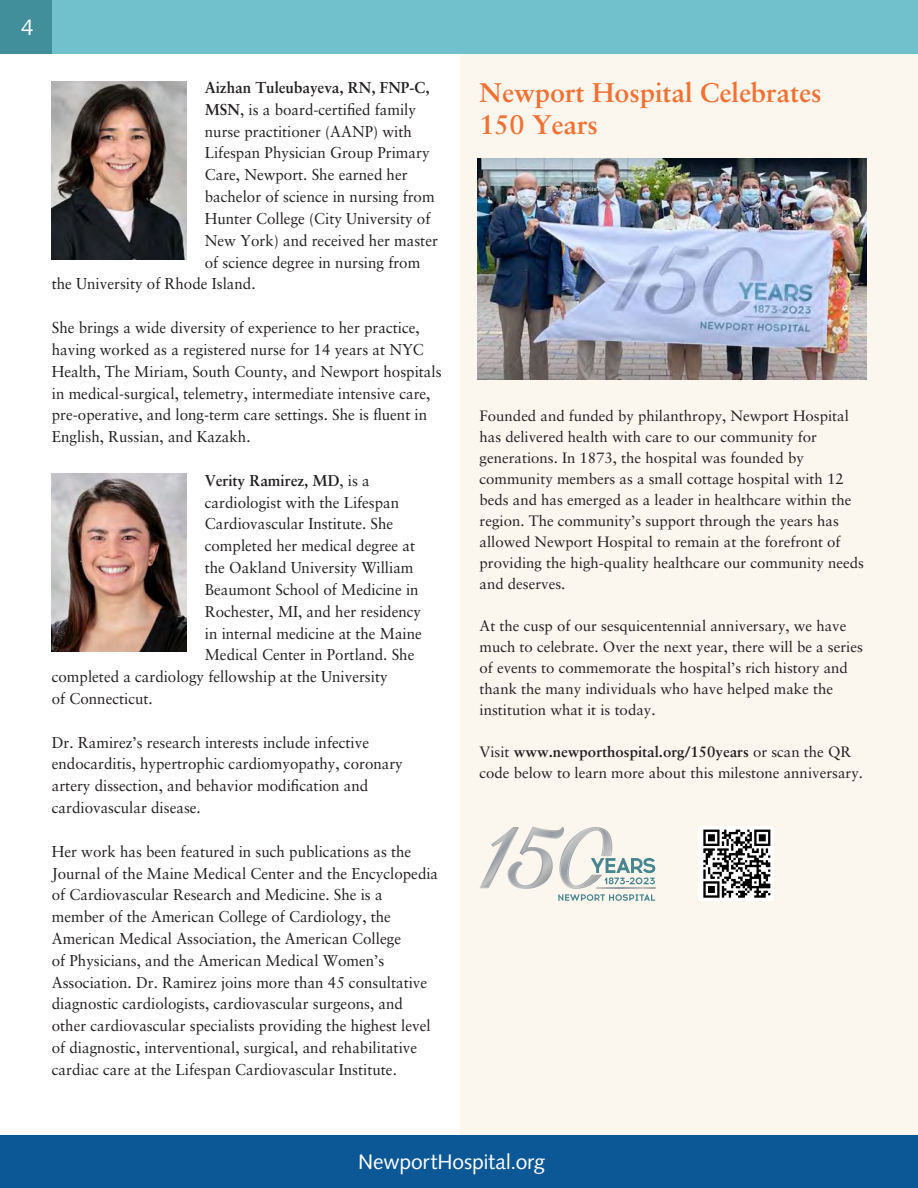
<style>
.page{position:relative;width:918px;height:1188px;background:#fff}
.page>*{position:absolute;margin:0;border:0;box-sizing:border-box;transform-origin:0 0}
.t1{font:700 27px/32.4px "Sabon";color:#f37133}
.t2{font:22.5px "Syntax";color:#fff}
.t3{font:21px "Syntax";letter-spacing:-.005em;color:#fff}
.t4{font:15.75px/21.8px "Sabon";color:#231f20;scale:.96 1}
.t5{font:15px/21px "Sabon";color:#231f20}
.s1{font-weight:700}
</style>
<div class="page">
<div style="left:461px;top:54px;width:457px;height:1103px;background:#fbf7ef"></div>
<div style="left:0;top:0;width:918px;height:54px;background:#70c1cb"></div>
<div style="left:0;top:0;width:52px;height:54px;background:#428f9c"></div>
<img style="left:52px;top:82px;width:135px;height:177px">
<img style="left:52px;top:473px;width:135px;height:179px">
<img style="left:478px;top:158px;width:388px;height:222px">
<svg style="left:480px;top:826px;width:175px;height:75px"></svg>
<img style="left:699px;top:826px;width:74px;height:75px">
<div style="left:0;top:1136px;width:918px;height:52px;background:#0c5896"></div>
<p class="t2" style="left:21px;top:14px;width:14px">4</p>
<p class="t4" style="left:205px;top:77px;width:244px"><span class="s1">Aizhan Tuleubayeva, RN, FNP-C,<br>MSN</span>, is a board-certifed family nurse practitioner (AANP) with<br>Lifespan Physician Group Primary<br>Care, Newport. She earned her bachelor of science in nursing from<br>Hunter College (City University of<br>New York) and received her master of science degree in nursing from</p>
<p class="t4" style="left:52px;top:273px;width:214px">the University of Rhode Island.</p>
<p class="t4" style="left:52px;top:317px;width:408px">She brings a wide diversity of experience to her practice, having worked as a registered nurse for 14 years at NYC Health, The Miriam, South County, and Newport hospitals in medical-surgical, telemetry, intermediate intensive care, pre-operative, and long-term care settings. She is fuent in English, Russian, and Kazakh.</p>
<p class="t4" style="left:205px;top:469px;width:228px"><span class="s1">Verity Ramirez, MD</span>, is a cardiologist with the Lifespan<br>Cardiovascular Institute. She completed her medical degree at the Oakland University William<br>Beaumont School of Medicine in<br>Rochester, MI, and her residency in internal medicine at the Maine<br>Medical Center in Portland. She</p>
<p class="t4" style="left:52px;top:666px;width:351px">completed a cardiology fellowship at the University of Connecticut.</p>
<p class="t4" style="left:52px;top:731px;width:367px">Dr. Ramirez’s research interests include infective endocarditis, hypertrophic cardiomyopathy, coronary artery dissection, and behavior modifcation and cardiovascular disease.</p>
<p class="t4" style="left:52px;top:840px;width:404px">Her work has been featured in such publications as the Journal of the Maine Medical Center and the Encyclopedia of Cardiovascular Research and Medicine. She is a member of the American College of Cardiology, the American Medical Association, the American College<br>of Physicians, and the American Medical Women’s Association. Dr. Ramirez joins more than 45 consultative diagnostic cardiologists, cardiovascular surgeons, and other cardiovascular specialists providing the highest level of diagnostic, interventional, surgical, and rehabilitative cardiac care at the Lifespan Cardiovascular Institute.</p>
<h2 class="t1" style="left:480px;top:76px;width:344px">Newport Hospital Celebrates<br>150 Years</h2>
<p class="t5" style="left:480px;top:405px;width:386px">Founded and funded by philanthropy, Newport Hospital has delivered health with care to our community for generations. In 1873, the hospital was founded by community members as a small cottage hospital with 12 beds and has emerged as a leader in healthcare within the region. The community’s support through the years has allowed Newport Hospital to remain at the forefront of providing the high-quality healthcare our community needs and deserves.</p>
<p class="t5" style="left:480px;top:615px;width:385px">At the cusp of our sesquicentennial anniversary, we have much to celebrate. Over the next year, there will be a series of events to commemorate the hospital’s rich history and thank the many individuals who have helped make the institution what it is today.</p>
<p class="t5" style="left:480px;top:741px;width:385px">Visit <span class="s1">www.newporthospital.org/150years</span> or scan the QR code below to learn more about this milestone anniversary.</p>
<p class="t3" style="left:358px;top:1150px;width:189px">NewportHospital.org</p>
</div>
